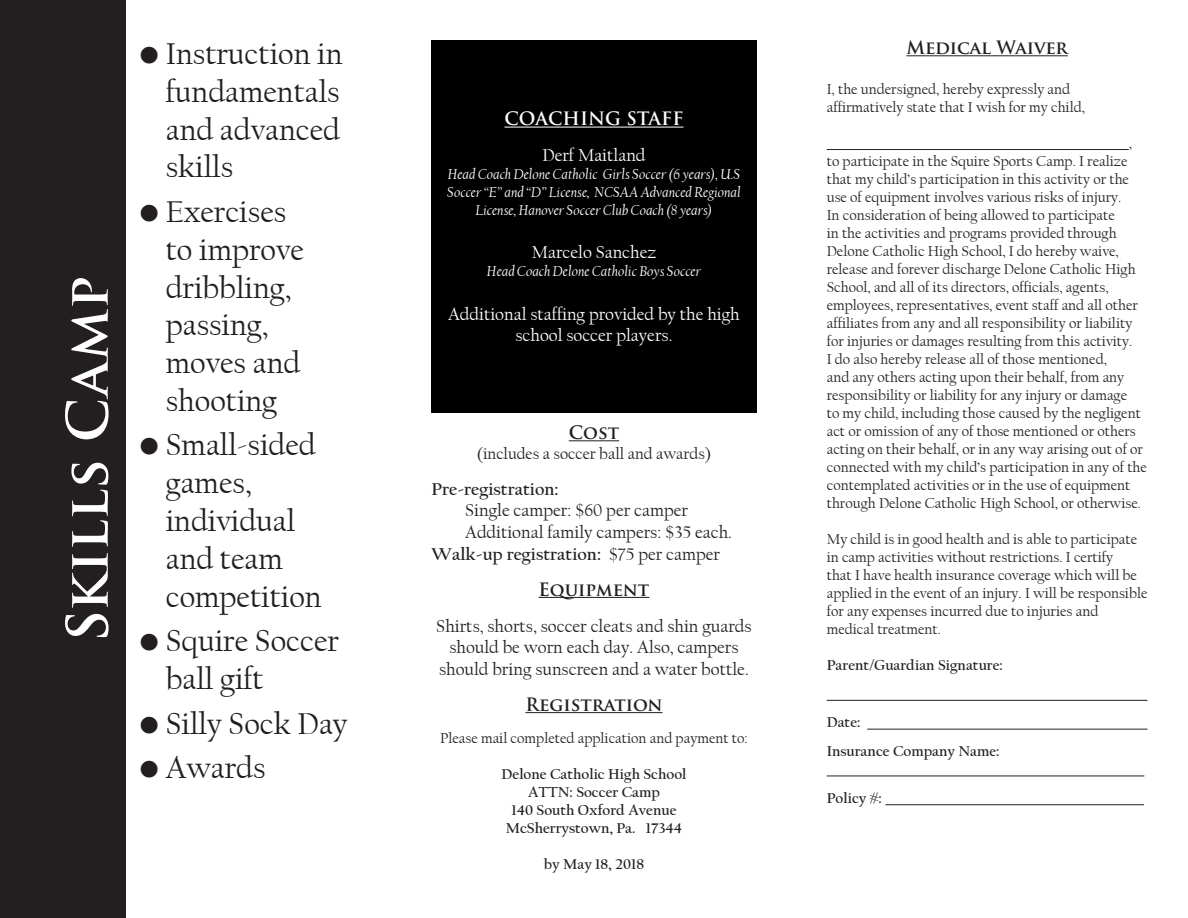
<style>
.page{position:relative;width:1188px;height:918px;background:#fff}
.page>*{position:absolute;margin:0;border:0;box-sizing:border-box;transform-origin:0 0}
.t1{font:700 55.5px "Trajan Pro";color:#fff}
.t2{font:31.5px/37.8px "Californian FB";color:#231f20}
.t3{font:18px/21.6px "Californian FB";color:#231f20;text-align:center}
.t4{font:18px/21.6px "Californian FB";color:#fff;text-align:center}
.t5{font:700 18px "Californian FB";color:#231f20}
.t6{font:700 18px "Trajan Pro";color:#231f20}
.t7{font:700 18px "Trajan Pro";color:#fff}
.t8{font:16.5px "Californian FB";color:#231f20}
.t9{font:15px/18px "Californian FB";color:#231f20}
.t10{font:italic 15px/18px "Californian FB";color:#fff;text-align:center}
.t11{font:700 15px "Californian FB";color:#231f20}
.s1{font-weight:400}
</style>
<div class="page">
<div style="left:0;top:0;width:125px;height:918px;background:#231f20"></div>
<div style="left:431px;top:40px;width:326px;height:373px;background:#000"></div>
<hr style="left:504px;top:127px;width:180px;height:1px;background:#fff">
<hr style="left:569px;top:440px;width:50px;height:1px;background:#231f20">
<hr style="left:539px;top:597px;width:110px;height:1px;background:#231f20">
<hr style="left:525px;top:712px;width:138px;height:1px;background:#231f20">
<hr style="left:906px;top:55px;width:162px;height:1px;background:#231f20">
<hr style="left:827px;top:149px;width:302px;height:1px;background:#231f20">
<hr style="left:827px;top:700px;width:320px;height:1px;background:#231f20">
<hr style="left:867px;top:729px;width:280px;height:1px;background:#231f20">
<hr style="left:827px;top:776px;width:317px;height:1px;background:#231f20">
<hr style="left:885px;top:804px;width:259px;height:1px;background:#231f20">
<p class="t1" style="left:53px;top:642px;width:368px;rotate:-90deg">Skills Camp</p>
<p class="t2" style="left:166px;top:35px;width:178px;text-align:justify;text-indent:-27px">• Instruction in fundamentals and advanced skills</p>
<p class="t2" style="left:166px;top:193px;width:140px;text-indent:-27px">• Exercises to improve dribbling, passing, moves and shooting</p>
<p class="t2" style="left:166px;top:427px;width:157px;text-indent:-27px">• Small-sided games, individual and team competition</p>
<p class="t2" style="left:166px;top:622px;width:175px;text-indent:-27px">• Squire Soccer ball gift</p>
<p class="t2" style="left:139px;top:705px;width:210px">• Silly Sock Day</p>
<p class="t2" style="left:139px;top:749px;width:128px">• Awards</p>
<p class="t7" style="left:504px;top:108px;width:181px">COACHING STAFF</p>
<p class="t4" style="left:542px;top:145px;width:105px">Derf Maitland</p>
<p class="t10" style="left:447px;top:166px;width:295px">Head Coach Delone Catholic Girls Soccer (6 years), U.S<br>Soccer “E” and “D” License, NCSAA Advanced Regional<br>License, Hanover Soccer Club Coach (8 years)</p>
<p class="t4" style="left:532px;top:242px;width:126px">Marcelo Sanchez</p>
<p class="t10" style="left:487px;top:263px;width:216px">Head Coach Delone Catholic Boys Soccer</p>
<p class="t4" style="left:448px;top:303px;width:293px">Additional staffing provided by the high school soccer players.</p>
<p class="t6" style="left:569px;top:421px;width:52px">Cost</p>
<p class="t8" style="left:477px;top:444px;width:236px">(includes a soccer ball and awards)</p>
<p class="t5" style="left:431px;top:479px;width:129px">Pre-registration:</p>
<p class="t3" style="left:465px;top:500px;width:224px">Single camper: $60 per camper</p>
<p class="t3" style="left:465px;top:522px;width:268px">Additional family campers: $35 each.</p>
<p class="t5" style="left:431px;top:544px;width:290px">Walk-up registration: <span class="s1">$75 per camper</span></p>
<p class="t6" style="left:539px;top:578px;width:112px">Equipment</p>
<p class="t3" style="left:436px;top:615px;width:317px">Shirts, shorts, soccer cleats and shin guards should be worn each day. Also, campers should bring sunscreen and a water bottle.</p>
<p class="t6" style="left:525px;top:693px;width:139px">Registration</p>
<p class="t9" style="left:440px;top:730px;width:309px">Please mail completed application and payment to:</p>
<p class="t11" style="left:502px;top:766px;width:186px">Delone Catholic High School</p>
<p class="t11" style="left:528px;top:784px;width:133px">ATTN: Soccer Camp</p>
<p class="t11" style="left:511px;top:802px;width:167px">140 South Oxford Avenue</p>
<p class="t11" style="left:506px;top:820px;width:178px">McSherrystown, Pa. 17344</p>
<p class="t11" style="left:544px;top:856px;width:102px">by May 18, 2018</p>
<p class="t6" style="left:906px;top:36px;width:163px">Medical Waiver</p>
<p class="t9" style="left:827px;top:80px;width:260px">I, the undersigned, hereby expressly and affirmatively state that I wish for my child,</p>
<p class="t9" style="left:1129px;top:134px;width:5px">,</p>
<p class="t9" style="left:827px;top:152px;width:322px">to participate in the Squire Sports Camp. I realize that my child’s participation in this activity or the use of equipment involves various risks of injury.<br>In consideration of being allowed to participate<br>in the activities and programs provided through Delone Catholic High School, I do hereby waive, release and forever discharge Delone Catholic High School, and all of its directors, officials, agents, employees, representatives, event staff and all other affiliates from any and all responsibility or liability for injuries or damages resulting from this activity.<br>I do also hereby release all of those mentioned,<br>and any others acting upon their behalf, from any responsibility or liability for any injury or damage<br>to my child, including those caused by the negligent act or omission of any of those mentioned or others acting on their behalf, or in any way arising out of or connected with my child’s participation in any of the contemplated activities or in the use of equipment through Delone Catholic High School, or otherwise.</p>
<p class="t9" style="left:827px;top:530px;width:322px">My child is in good health and is able to participate in camp activities without restrictions. I certify<br>that I have health insurance coverage which will be applied in the event of an injury. I will be responsible for any expenses incurred due to injuries and medical treatment.</p>
<p class="t11" style="left:827px;top:656px;width:178px">Parent/Guardian Signature:</p>
<p class="t11" style="left:827px;top:714px;width:35px">Date:</p>
<p class="t11" style="left:827px;top:743px;width:174px">Insurance Company Name:</p>
<p class="t11" style="left:827px;top:789px;width:57px">Policy #:</p>
</div>
